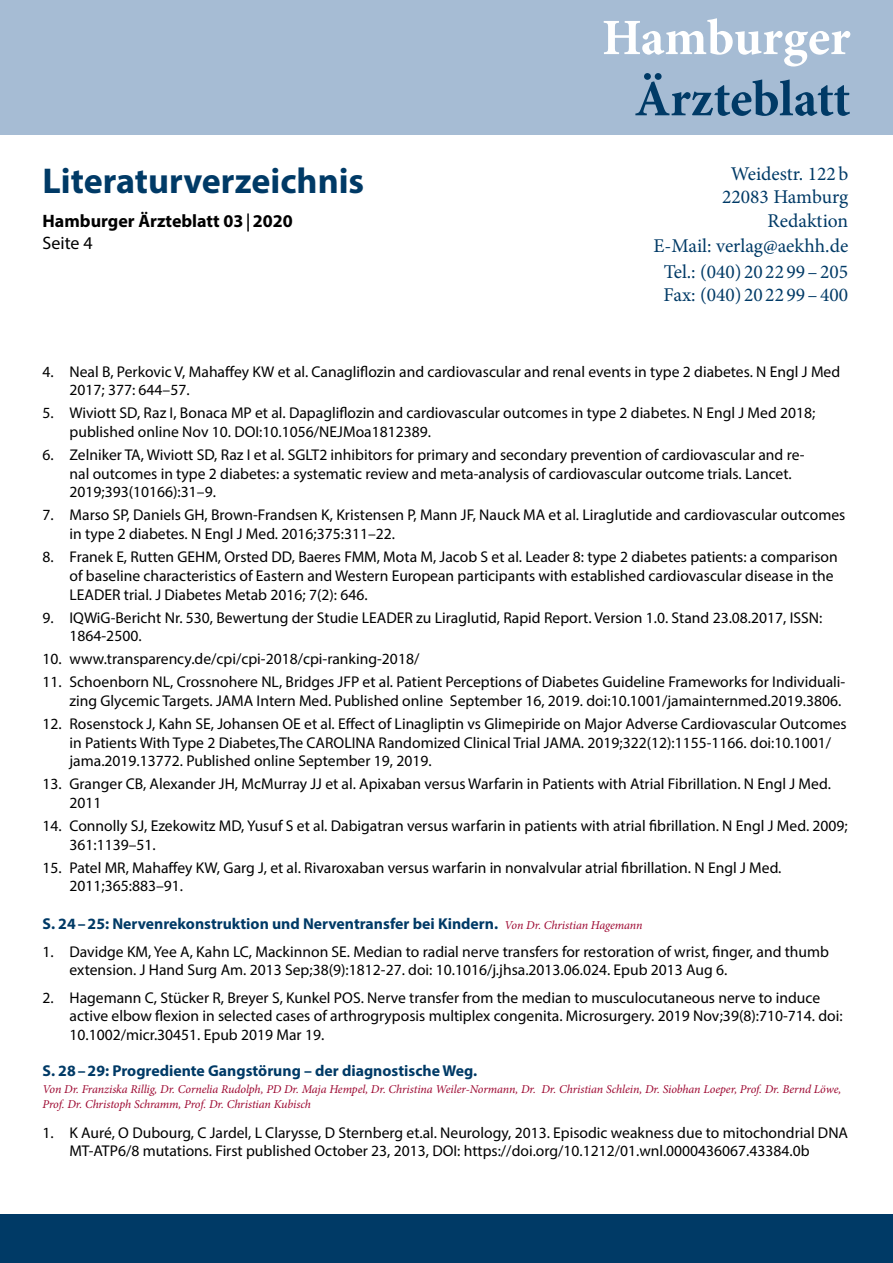
<style>
.page{position:relative;width:893px;height:1263px;background:#fff}
.page>*{position:absolute;margin:0;border:0;box-sizing:border-box;transform-origin:0 0}
.t1{font:700 51px "Minion Pro";letter-spacing:-.005em;color:#003a66}
.t2{font:700 51px "Minion Pro";letter-spacing:-.005em;color:#fff}
.t3{font:700 36px "Myriad Pro";color:#003a66}
.t4{font:19.5px/23.4px "Minion Pro";color:#003a66;text-align:right}
.t5{font:700 18px/21.6px "Myriad Pro";color:#000}
.t6{font:700 15.75px "Myriad Pro";color:#003a66}
.t7{font:15.6px/18.8px "Myriad Pro";color:#000}
.t8{font:italic 12px/15px "Minion Pro";letter-spacing:-.005em;color:#9d0730}
.s1{font-family:"Minion Pro"}
.s2{font-weight:400}
.s3{font-family:"Minion Pro";font-weight:400;font-style:italic;font-size:12px;color:#9d0730}
</style>
<div class="page">
<div style="left:0;top:1214px;width:893px;height:49px;background:#003a66"></div>
<div style="left:0;top:0;width:893px;height:135px;background:#a6bcd4"></div>
<h2 class="t3" style="left:43px;top:157px;width:323px">Literaturverzeichnis</h2>
<p class="t5" style="left:43px;top:210px;width:252px">Hamburger Ärzteblatt 03<span class="s1">|</span>2020<br><span class="s2">Seite 4</span></p>
<h1 class="t2" style="left:602px;top:2px;width:250px">Hamburger</h1>
<h1 class="t1" style="left:634px;top:63px;width:217px">Ärzteblatt</h1>
<p class="t4" style="left:722px;top:162px;width:128px">Weidestr. 122b<br>22083 Hamburg<br>Redaktion</p>
<p class="t4" style="left:653px;top:233px;width:196px;line-height:25.5px;text-align:center">E-Mail: verlag@aekhh.de<br>Tel.: (040) 20 22 99–205</p>
<p class="t4" style="left:664px;top:283px;width:186px">Fax: (040) 20 22 99–400</p>
<p class="t7" style="left:70px;top:362px;width:772px;text-indent:-27px">4. Neal B, Perkovic V, Mahaffey KW et al. Canagliflozin and cardiovascular and renal events in type 2 diabetes. N Engl J Med<br>2017; 377: 644–57.</p>
<p class="t7" style="left:70px;top:403px;width:747px;text-indent:-27px">5. Wiviott SD, Raz I, Bonaca MP et al. Dapagliflozin and cardiovascular outcomes in type 2 diabetes. N Engl J Med 2018; published online Nov 10. DOI:10.1056/NEJMoa1812389.</p>
<p class="t7" style="left:70px;top:445px;width:737px;text-indent:-27px">6. Zelniker TA, Wiviott SD, Raz I et al. SGLT2 inhibitors for primary and secondary prevention of cardiovascular and re&shy;nal outcomes in type 2 diabetes: a systematic review and meta-analysis of cardiovascular outcome trials. Lancet.<br>2019;393(10166):31–9.</p>
<p class="t7" style="left:70px;top:505px;width:777px;text-indent:-27px">7. Marso SP, Daniels GH, Brown-Frandsen K, Kristensen P, Mann JF, Nauck MA et al. Liraglutide and cardiovascular outcomes in type 2 diabetes. N Engl J Med. 2016;375:311–22.</p>
<p class="t7" style="left:70px;top:547px;width:770px;text-indent:-27px">8. Franek E, Rutten GEHM, Orsted DD, Baeres FMM, Mota M, Jacob S et al. Leader 8: type 2 diabetes patients: a comparison of baseline characteristics of Eastern and Western European participants with established cardiovascular disease in the<br>LEADER trial. J Diabetes Metab 2016; 7(2): 646.</p>
<p class="t7" style="left:70px;top:608px;width:754px;text-indent:-27px">9. IQWiG-Bericht Nr. 530, Bewertung der Studie LEADER zu Liraglutid, Rapid Report. Version 1.0. Stand 23.08.2017, ISSN:<br>1864-2500.</p>
<p class="t7" style="left:43px;top:649px;width:378px">10. www.transparency.de/cpi/cpi-2018/cpi-ranking-2018/</p>
<p class="t7" style="left:43px;top:672px;width:804px;text-align:right">11. Schoenborn NL, Crossnohere NL, Bridges JFP et al. Patient Perceptions of Diabetes Guideline Frameworks for Individuali&shy;zing Glycemic Targets. JAMA Intern Med. Published online September 16, 2019. doi:10.1001/jamainternmed.2019.3806.</p>
<p class="t7" style="left:70px;top:714px;width:779px;text-indent:-27px">12. Rosenstock J, Kahn SE, Johansen OE et al. Effect of Linagliptin vs Glimepiride on Major Adverse Cardiovascular Outcomes in Patients With Type 2 Diabetes,The CAROLINA Randomized Clinical Trial JAMA. 2019;322(12):1155-1166. doi:10.1001/ jama.2019.13772. Published online September 19, 2019.</p>
<p class="t7" style="left:70px;top:774px;width:763px;text-indent:-27px">13. Granger CB, Alexander JH, McMurray JJ et al. Apixaban versus Warfarin in Patients with Atrial Fibrillation. N Engl J Med.<br>2011</p>
<p class="t7" style="left:70px;top:816px;width:780px;text-indent:-27px">14. Connolly SJ, Ezekowitz MD, Yusuf S et al. Dabigatran versus warfarin in patients with atrial fibrillation. N Engl J Med. 2009;<br>361:1139–51.</p>
<p class="t7" style="left:70px;top:858px;width:713px;text-indent:-27px">15. Patel MR, Mahaffey KW, Garg J, et al. Rivaroxaban versus warfarin in nonvalvular atrial fibrillation. N Engl J Med.<br>2011;365:883–91.</p>
<p class="t6" style="left:43px;top:914px;width:601px">S. 24–25: Nervenrekonstruktion und Nerventransfer bei Kindern. <span class="s3">Von Dr. Christian Hagemann</span></p>
<p class="t7" style="left:70px;top:942px;width:761px;text-indent:-27px">1. Davidge KM, Yee A, Kahn LC, Mackinnon SE. Median to radial nerve transfers for restoration of wrist, finger, and thumb extension. J Hand Surg Am. 2013 Sep;38(9):1812-27. doi: 10.1016/j.jhsa.2013.06.024. Epub 2013 Aug 6.</p>
<p class="t7" style="left:70px;top:988px;width:775px;text-indent:-27px">2. Hagemann C, Stücker R, Breyer S, Kunkel POS. Nerve transfer from the median to musculocutaneous nerve to induce active elbow flexion in selected cases of arthrogryposis multiplex congenita. Microsurgery. 2019 Nov;39(8):710-714. doi:<br>10.1002/micr.30451. Epub 2019 Mar 19.</p>
<p class="t6" style="left:43px;top:1060px;width:436px">S. 28–29: Progrediente Gangstörung – der diagnostische Weg.</p>
<p class="t8" style="left:43px;top:1082px;width:800px">Von Dr. Franziska Rillig, Dr. Cornelia Rudolph, PD Dr. Maja Hempel, Dr. Christina Weiler-Normann, Dr. Dr. Christian Schlein, Dr. Siobhan Loeper, Prof. Dr. Bernd Löwe,<br>Prof. Dr. Christoph Schramm, Prof. Dr. Christian Kubisch</p>
<p class="t7" style="left:70px;top:1123px;width:780px;text-indent:-27px">1. K Auré, O Dubourg, C Jardel, L Clarysse, D Sternberg et.al. Neurology, 2013. Episodic weakness due to mitochondrial DNA<br>MT-ATP6/8 mutations. First published October 23, 2013, DOI: https://doi.org/10.1212/01.wnl.0000436067.43384.0b</p>
</div>
